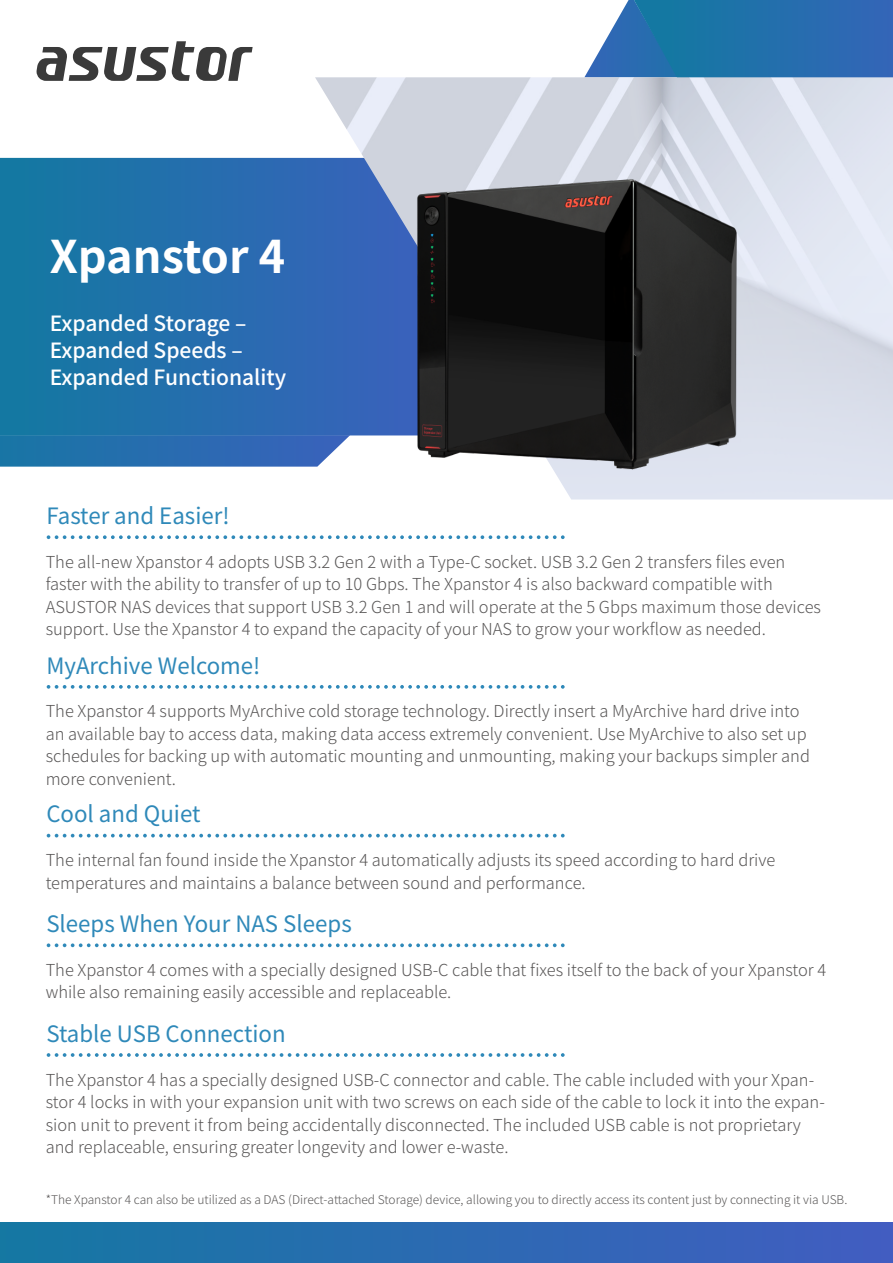
<style>
.page{position:relative;width:893px;height:1263px;background:#fff}
.page>*{position:absolute;margin:0;border:0;box-sizing:border-box;transform-origin:0 0}
.t1{font:700 45px "Noto Sans CJ Ktc";color:#fff}
.t2{font:22.5px "Noto Sans CJ Ktc";color:#2f89b9}
.t3{font:500 21px/27px "Noto Sans CJ Ktc";color:#fff}
.t4{font:300 16.5px/22.5px "Noto Sans CJ Ktc";color:#595757}
.t5{font:300 12px "Noto Sans CJ Ktc";color:#595757}
</style>
<div class="page">
<svg style="left:0;top:435px;width:315px;height:32px;background:#2a6eb0"></svg>
<svg style="left:0;top:158px;width:315px;height:277px;background:#2070aa"></svg>
<svg style="left:584px;top:0;width:309px;height:77px;background:#3478b3"></svg>
<svg style="left:47px;top:535px;width:518px;height:4px"></svg>
<svg style="left:47px;top:834px;width:518px;height:3px"></svg>
<svg style="left:47px;top:943px;width:518px;height:4px"></svg>
<svg style="left:47px;top:1053px;width:518px;height:4px"></svg>
<svg style="left:47px;top:685px;width:518px;height:4px"></svg>
<svg style="left:37px;top:41px;width:216px;height:40px"></svg>
<img style="left:315px;top:77px;width:578px;height:422px">
<img style="left:392px;top:146px;width:369px;height:354px">
<div style="left:0;top:1222px;width:893px;height:41px;background:linear-gradient(to right,#1578a2,#425dc1)"></div>
<h1 class="t1" style="left:50px;top:231px;width:237px">Xpanstor 4</h1>
<p class="t3" style="left:50px;top:310px;width:238px">Expanded Storage ‒<br>Expanded Speeds ‒<br>Expanded Functionality</p>
<h2 class="t2" style="left:46px;top:503px;width:185px">Faster and Easier!</h2>
<p class="t4" style="left:46px;top:551px;width:777px">The all-new Xpanstor 4 adopts USB 3.2 Gen 2 with a Type-C socket. USB 3.2 Gen 2 transfers files even faster with the ability to transfer of up to 10 Gbps. The Xpanstor 4 is also backward compatible with ASUSTOR NAS devices that support USB 3.2 Gen 1 and will operate at the 5 Gbps maximum those devices support. Use the Xpanstor 4 to expand the capacity of your NAS to grow your workflow as needed.</p>
<h2 class="t2" style="left:46px;top:653px;width:216px">MyArchive Welcome!</h2>
<p class="t4" style="left:46px;top:700px;width:766px">The Xpanstor 4 supports MyArchive cold storage technology. Directly insert a MyArchive hard drive into an available bay to access data, making data access extremely convenient. Use MyArchive to also set up schedules for backing up with automatic mounting and unmounting, making your backups simpler and more convenient.</p>
<h2 class="t2" style="left:46px;top:801px;width:156px">Cool and Quiet</h2>
<p class="t4" style="left:46px;top:849px;width:731px">The internal fan found inside the Xpanstor 4 automatically adjusts its speed according to hard drive temperatures and maintains a balance between sound and performance.</p>
<h2 class="t2" style="left:46px;top:911px;width:307px">Sleeps When Your NAS Sleeps</h2>
<p class="t4" style="left:46px;top:959px;width:782px">The Xpanstor 4 comes with a specially designed USB-C cable that fixes itself to the back of your Xpanstor 4 while also remaining easily accessible and replaceable.</p>
<h2 class="t2" style="left:46px;top:1021px;width:241px">Stable USB Connection</h2>
<p class="t4" style="left:46px;top:1069px;width:781px">The Xpanstor 4 has a specially designed USB-C connector and cable. The cable included with your Xpan&shy;stor 4 locks in with your expansion unit with two screws on each side of the cable to lock it into the expan&shy;sion unit to prevent it from being accidentally disconnected. The included USB cable is not proprietary and replaceable, ensuring greater longevity and lower e-waste.</p>
<p class="t5" style="left:46px;top:1193px;width:803px">*The Xpanstor 4 can also be utilized as a DAS (Direct-attached Storage) device, allowing you to directly access its content just by connecting it via USB.</p>
</div>
